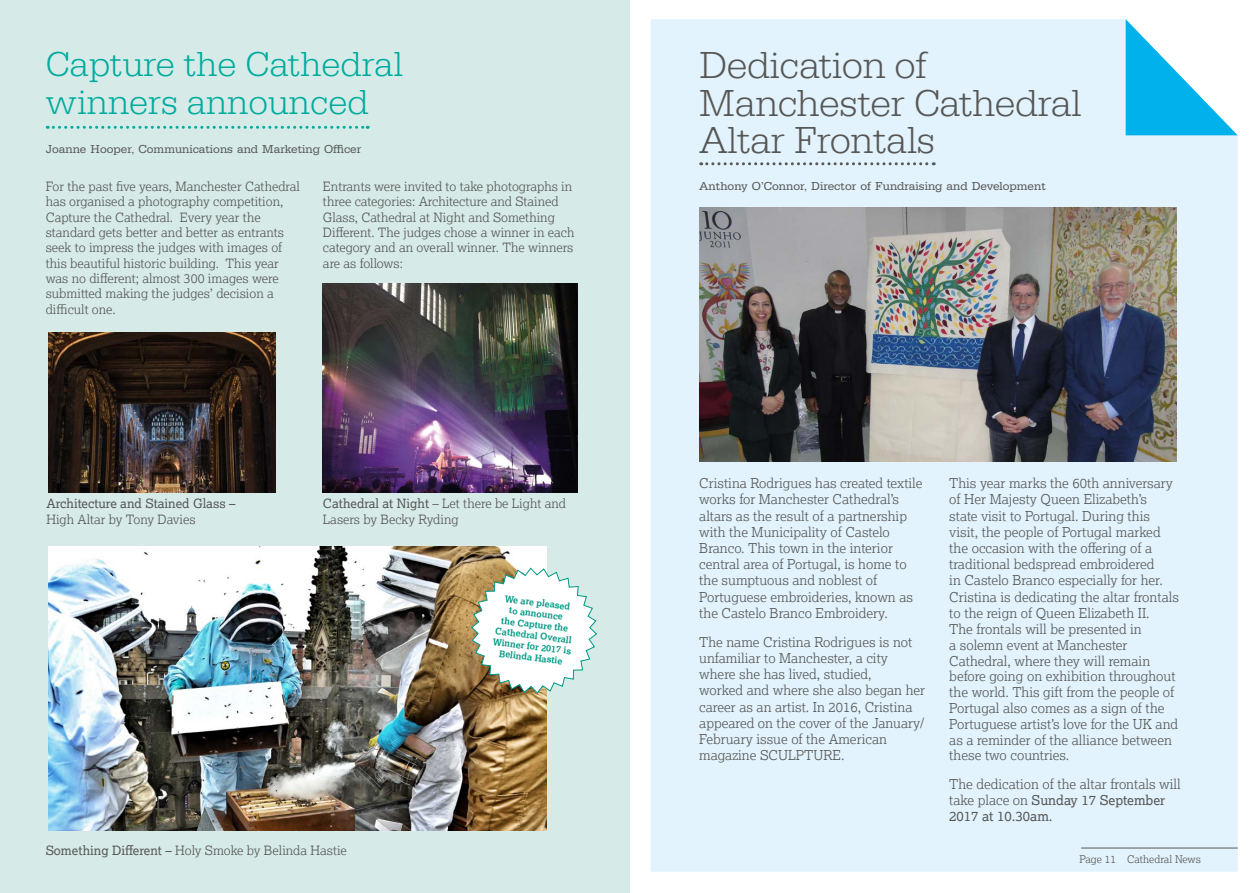
<style>
.page{position:relative;width:1259px;height:893px;background:#fff}
.page>*{position:absolute;margin:0;border:0;box-sizing:border-box;transform-origin:0 0}
.t1{font:300 39px/37.5px "Typewriter URW";letter-spacing:-.01em;color:#575756}
.t2{font:300 36px/37.5px "Typewriter URW";color:#00ab9d}
.t3{font:300 13.5px/16px "Lexia";color:#575756}
.t4{font:300 12.75px/15.3px "Lexia";color:#575756}
.t5{font:12.75px "Lexia";color:#575756}
.t6{font:12px "Typewriter URW";color:#575756}
.t7{font:12px "Typewriter URW";color:#5a5a59}
.t8{font:300 10.5px "Lexia";color:#575756}
.t9{font:700 9.15px/10.9px "Lexia";color:#009985;text-align:center}
.s1{font-weight:400}
</style>
<div class="page">
<div style="left:651px;top:19px;width:586px;height:853px;background:#e2f3fd"></div>
<svg style="left:1125px;top:19px;width:112px;height:116px"></svg>
<div style="left:0;top:0;width:629px;height:893px;background:#d6ebe8"></div>
<svg style="left:47px;top:126px;width:321px;height:3px"></svg>
<svg style="left:701px;top:162px;width:233px;height:3px"></svg>
<hr style="left:1081px;top:848px;width:156px;height:1px;background:#575756">
<img style="left:48px;top:546px;width:499px;height:284px">
<img style="left:48px;top:333px;width:228px;height:159px">
<img style="left:323px;top:284px;width:254px;height:208px">
<svg style="left:470px;top:567px;width:127px;height:127px;background:#e1e4db"></svg>
<img style="left:699px;top:207px;width:477px;height:254px">
<h2 class="t2" style="left:46px;top:46px;width:359px">Capture the Cathedral winners announced</h2>
<p class="t7" style="left:46px;top:142px;width:317px">Joanne Hooper, Communications and Marketing Officer</p>
<p class="t4" style="left:46px;top:179px;width:256px">For the past five years, Manchester Cathedral has organised a photography competition, Capture the Cathedral. Every year the standard gets better and better as entrants seek to impress the judges with images of this beautiful historic building. This year was no different; almost 300 images were submitted making the judges’ decision a difficult one.</p>
<p class="t4" style="left:323px;top:179px;width:253px">Entrants were invited to take photographs in three categories: Architecture and Stained Glass, Cathedral at Night and Something Different. The judges chose a winner in each category and an overall winner. The winners are as follows:</p>
<p class="t5" style="left:46px;top:496px;width:191px">Architecture and Stained Glass –</p>
<p class="t4" style="left:46px;top:511px;width:151px">High Altar by Tony Davies</p>
<p class="t4" style="left:323px;top:496px;width:245px"><span class="s1">Cathedral at Night</span> – Let there be Light and<br>Lasers by Becky Ryding</p>
<p class="t9" style="left:499px;top:592px;width:80px;rotate:7deg">We are pleased<br>to announce<br>the Capture the<br>Cathedral Overall<br>Winner for 2017 is<br>Belinda Hastie</p>
<p class="t4" style="left:46px;top:843px;width:303px"><span class="s1">Something Different –</span> Holy Smoke by Belinda Hastie</p>
<h1 class="t1" style="left:699px;top:47px;width:384px">Dedication of<br>Manchester Cathedral<br>Altar Frontals</h1>
<p class="t6" style="left:699px;top:179px;width:348px">Anthony O’Connor, Director of Fundraising and Development</p>
<p class="t3" style="left:699px;top:475px;width:225px">Cristina Rodrigues has created textile works for Manchester Cathedral’s altars as the result of a partnership with the Municipality of Castelo Branco. This town in the interior central area of Portugal, is home to the sumptuous and noblest of Portuguese embroideries, known as the Castelo Branco Embroidery.</p>
<p class="t3" style="left:699px;top:633px;width:227px">The name Cristina Rodrigues is not unfamiliar to Manchester, a city where she has lived, studied,<br>worked and where she also began her career as an artist. In 2016, Cristina appeared on the cover of the January/<br>February issue of the American magazine SCULPTURE.</p>
<p class="t3" style="left:949px;top:475px;width:231px">This year marks the 60th anniversary of Her Majesty Queen Elizabeth’s<br>state visit to Portugal. During this visit, the people of Portugal marked the occasion with the offering of a traditional bedspread embroidered<br>in Castelo Branco especially for her.<br>Cristina is dedicating the altar frontals to the reign of Queen Elizabeth II.<br>The frontals will be presented in<br>a solemn event at Manchester Cathedral, where they will remain before going on exhibition throughout the world. This gift from the people of Portugal also comes as a sign of the Portuguese artist’s love for the UK and as a reminder of the alliance between these two countries.</p>
<p class="t3" style="left:949px;top:775px;width:233px">The dedication of the altar frontals will take place on <span class="s1">Sunday 17 September<br>2017 at 10.30am.</span></p>
<p class="t8" style="left:1079px;top:852px;width:123px">Page 11 Cathedral News</p>
</div>
